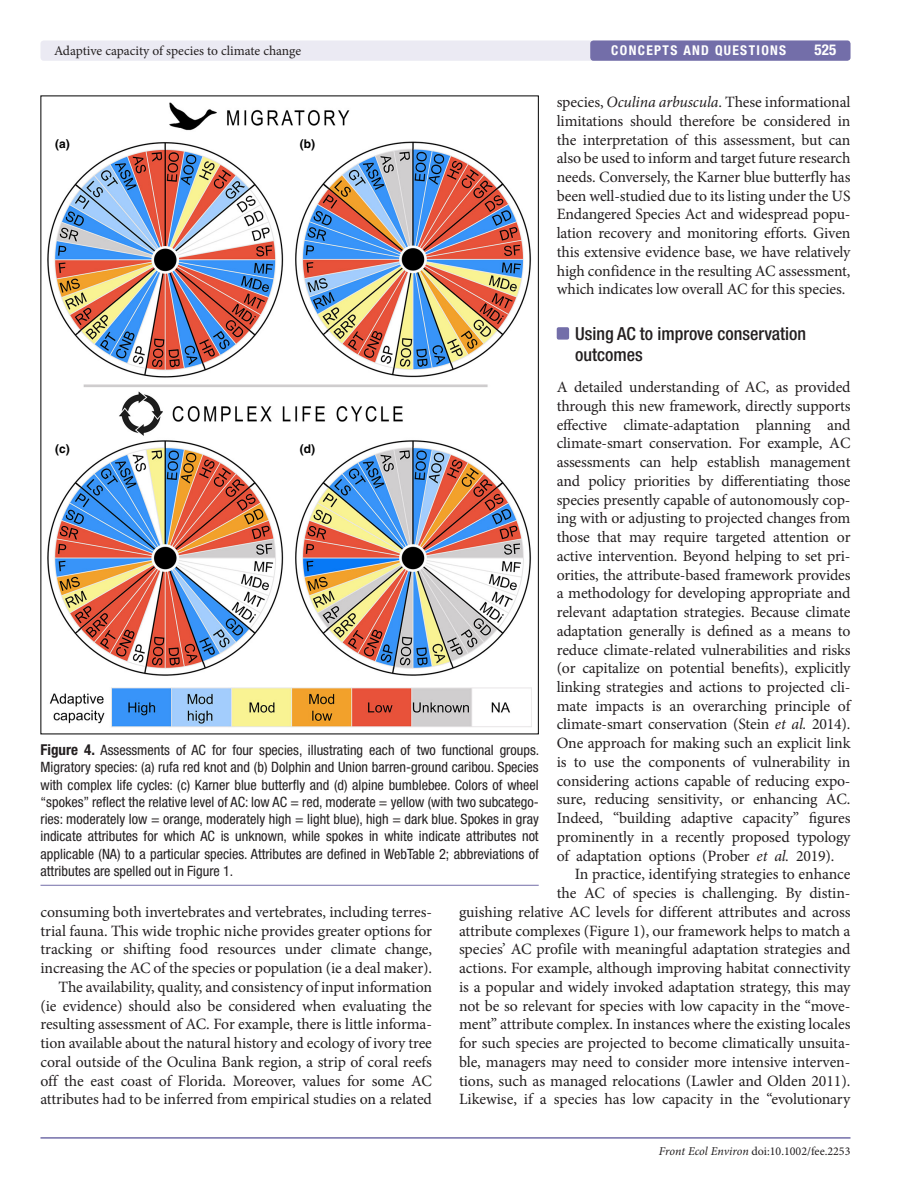
<style>
.page{position:relative;width:918px;height:1188px;background:#fff}
.page>*{position:absolute;margin:0;border:0;box-sizing:border-box;transform-origin:0 0}
.t1{font:500 condensed 18px/21px "Helvetica Neue LT Std";color:#231f20}
.t2{font:15.75px/18.8px "Minion Pro";letter-spacing:-.01em;color:#231f20;text-align:right}
.t3{font:700 condensed 15px "Helvetica Neue LT Std";color:#fff}
.t4{font:condensed 14.25px/17.2px "Helvetica Neue LT Std";color:#231f20;text-align:justify}
.t5{font:13.5px "Minion Pro";letter-spacing:-.005em;color:#231f20}
.t6{font:700 condensed 13.5px "Helvetica Neue LT Std";letter-spacing:.1em;color:#fff}
.t7{font:12px "Minion Pro";color:#231f20}
.t8{font:700 12px "Helvetica";color:#000}
.s1{font-style:italic}
.s2{font-weight:700;font-size:15px}
</style>
<div class="page">
<hr style="left:40px;top:1137px;width:810px;height:2px;background:#736ea9">
<div style="left:40px;top:40px;width:811px;height:21px;background:#ebeaf3;border-radius:3px"></div>
<div style="left:590px;top:40px;width:260px;height:21px;background:#736ea9;border-radius:3px"></div>
<div style="left:557px;top:327px;width:12px;height:13px;background:#736ea9;border-radius:2px"></div>
<hr style="left:40px;top:885px;width:499px;height:1px;background:#736ea9">
<img style="left:47px;top:102px;width:485px;height:626px">
<p class="t5" style="left:54px;top:42px;width:249px">Adaptive capacity of species to climate change</p>
<p class="t6" style="left:611px;top:42px;width:177px">CONCEPTS AND QUESTIONS</p>
<p class="t3" style="left:815px;top:41px;width:23px">525</p>
<p class="t2" style="left:557px;top:93px;width:295px;text-align:justify">species, <span class="s1">Oculina arbuscula</span>. These informational limitations should therefore be considered in the interpretation of this assessment, but can also be used to inform and target future research needs. Conversely, the Karner blue butterfly has been well-studied due to its listing under the US Endangered Species Act and widespread popu&shy;lation recovery and monitoring efforts. Given this extensive evidence base, we have relatively high confidence in the resulting AC assessment, which indicates low overall AC for this species.</p>
<p class="t1" style="left:575px;top:322px;width:233px">Using AC to improve conservation outcomes</p>
<p class="t2" style="left:557px;top:378px;width:295px;text-align:justify">A detailed understanding of AC, as provided through this new framework, directly supports effective climate-adaptation planning and climate-smart conservation. For example, AC assessments can help establish management and policy priorities by differentiating those species presently capable of autonomously cop&shy;ing with or adjusting to projected changes from those that may require targeted attention or active intervention. Beyond helping to set pri&shy;orities, the attribute-based framework provides a methodology for developing appropriate and relevant adaptation strategies. Because climate adaptation generally is defined as a means to reduce climate-related vulnerabilities and risks (or capitalize on potential benefits), explicitly linking strategies and actions to projected cli&shy;mate impacts is an overarching principle of climate-smart conservation (Stein <span class="s1">et al.</span> 2014).<br>One approach for making such an explicit link is to use the components of vulnerability in considering actions capable of reducing expo&shy;sure, reducing sensitivity, or enhancing AC.<br>Indeed, “building adaptive capacity” figures prominently in a recently proposed typology of adaptation options (Prober <span class="s1">et al.</span> 2019).</p>
<p class="t2" style="left:459px;top:865px;width:393px">In practice, identifying strategies to enhance<br>the AC of species is challenging. By distin-<br>guishing relative AC levels for different attributes and across attribute complexes (Figure 1), our framework helps to match a species’ AC profile with meaningful adaptation strategies and actions. For example, although improving habitat connectivity is a popular and widely invoked adaptation strategy, this may not be so relevant for species with low capacity in the “move&shy;ment” attribute complex. In instances where the existing locales for such species are projected to become climatically unsuita&shy;ble, managers may need to consider more intensive interven&shy;tions, such as managed relocations (Lawler and Olden 2011).<br>Likewise, if a species has low capacity in the “evolutionary</p>
<p class="t8" style="left:55px;top:137px;width:16px">(a)</p>
<p class="t8" style="left:300px;top:137px;width:17px">(b)</p>
<p class="t8" style="left:55px;top:441px;width:16px">(c)</p>
<p class="t8" style="left:300px;top:441px;width:17px">(d)</p>
<p class="t4" style="left:40px;top:741px;width:500px"><span class="s2">Figure 4.</span> Assessments of AC for four species, illustrating each of two functional groups.<br>Migratory species: (a) rufa red knot and (b) Dolphin and Union barren-ground caribou. Species with complex life cycles: (c) Karner blue butterfly and (d) alpine bumblebee. Colors of wheel “spokes” reflect the relative level of AC: low AC = red, moderate = yellow (with two subcatego&shy;ries: moderately low = orange, moderately high = light blue), high = dark blue. Spokes in gray indicate attributes for which AC is unknown, while spokes in white indicate attributes not applicable (NA) to a particular species. Attributes are defined in WebTable 2; abbreviations of attributes are spelled out in Figure 1.</p>
<p class="t2" style="left:40px;top:903px;width:393px">consuming both invertebrates and vertebrates, including terres&shy;trial fauna. This wide trophic niche provides greater options for tracking or shifting food resources under climate change, increasing the AC of the species or population (ie a deal maker).<br>The availability, quality, and consistency of input information (ie evidence) should also be considered when evaluating the resulting assessment of AC. For example, there is little informa&shy;tion available about the natural history and ecology of ivory tree coral outside of the Oculina Bank region, a strip of coral reefs off the east coast of Florida. Moreover, values for some AC attributes had to be inferred from empirical studies on a related</p>
<p class="t7" style="left:659px;top:1144px;width:193px"><span class="s1">Front Ecol Environ</span> doi:10.1002/fee.2253</p>
</div>
